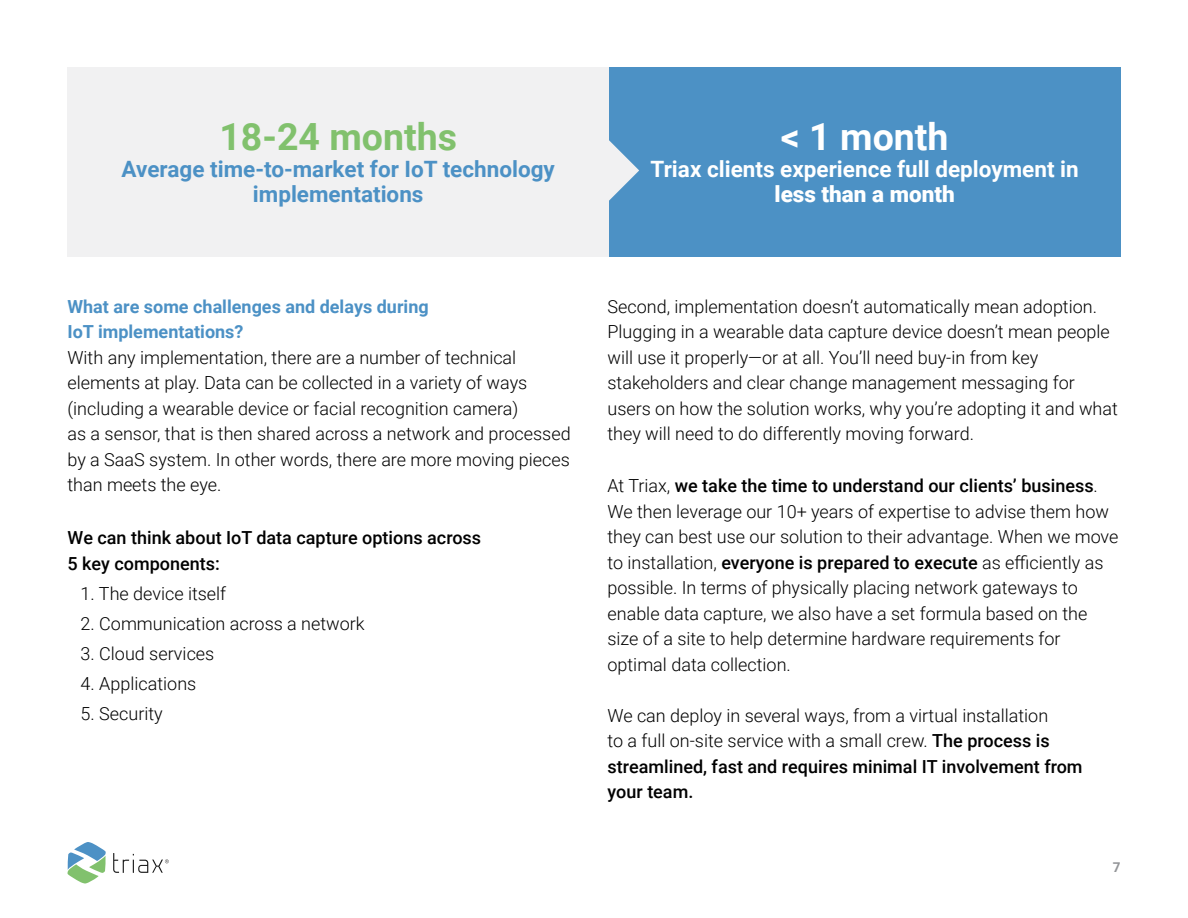
<style>
.page{position:relative;width:1188px;height:918px;background:#fff}
.page>*{position:absolute;margin:0;border:0;box-sizing:border-box;transform-origin:0 0}
.Body_Copy{font:700 37.5px "Roboto";color:#81c16d}
.Body_Copy-2{font:700 37.5px "Roboto";color:#fff}
.Body_Copy-3{font:700 22.5px/25.5px "Roboto";color:#4c91c5;text-align:center}
.Body_Copy-4{font:700 22.5px/25.5px "Roboto";color:#fff;text-align:center}
.Body_Copy-5{font:300 18px/25.5px "Roboto";color:#000}
.Body_Copy-6{font:500 18px/25.5px "Roboto";color:#000}
.t1{font:700 13.5px "Roboto";color:#939598}
.s1{font-weight:700;color:#4c91c5}
.s2{font-weight:900}
.s3{font-weight:500}
</style>
<div class="page">
<svg style="left:68px;top:842px;width:38px;height:42px"></svg>
<svg style="left:113px;top:853px;width:56px;height:20px"></svg>
<div style="left:68px;top:68px;width:541px;height:189px;background:#f1f1f2"></div>
<div style="left:609px;top:68px;width:511px;height:189px;background:#4c91c5"></div>
<svg style="left:609px;top:140px;width:30px;height:61px"></svg>
<p class="Body_Copy" style="left:219px;top:111px;width:239px">18-24 months</p>
<p class="Body_Copy-3" style="left:121px;top:155px;width:435px">Average time-to-market for IoT technology implementations</p>
<p class="Body_Copy-5" style="left:68px;top:293px;width:505px"><span class="s1">What are some challenges and delays during<br>IoT implementations?<br></span>With any implementation, there are a number of technical elements at play. Data can be collected in a variety of ways (including a wearable device or facial recognition camera)<br>as a sensor, that is then shared across a network and processed by a SaaS system. In other words, there are more moving pieces than meets the eye.</p>
<p class="Body_Copy-6" style="left:68px;top:525px;width:415px">We can think about IoT data capture options across<br>5 key components:</p>
<p class="Body_Copy-5" style="left:81px;top:580px;width:147px">1. The device itself</p>
<p class="Body_Copy-5" style="left:81px;top:610px;width:286px">2. Communication across a network</p>
<p class="Body_Copy-5" style="left:81px;top:640px;width:135px">3. Cloud services</p>
<p class="Body_Copy-5" style="left:81px;top:670px;width:117px">4. Applications</p>
<p class="Body_Copy-5" style="left:81px;top:700px;width:84px">5. Security</p>
<p class="Body_Copy-2" style="left:781px;top:111px;width:169px">&lt; 1 month</p>
<p class="Body_Copy-4" style="left:651px;top:155px;width:430px">Triax clients experience full deployment in <span class="s2">less than a month</span></p>
<p class="Body_Copy-5" style="left:608px;top:293px;width:512px">Second, implementation doesn’t automatically mean adoption.<br>Plugging in a wearable data capture device doesn’t mean people will use it properly—or at all. You’ll need buy-in from key stakeholders and clear change management messaging for users on how the solution works, why you’re adopting it and what they will need to do differently moving forward.</p>
<p class="Body_Copy-5" style="left:608px;top:472px;width:513px">At Triax, <span class="s3">we take the time to understand our clients’ business</span>.<br>We then leverage our 10+ years of expertise to advise them how they can best use our solution to their advantage. When we move to installation, <span class="s3">everyone is prepared to execute</span> as efficiently as possible. In terms of physically placing network gateways to enable data capture, we also have a set formula based on the size of a site to help determine hardware requirements for optimal data collection.</p>
<p class="Body_Copy-5" style="left:608px;top:702px;width:477px">We can deploy in several ways, from a virtual installation<br>to a full on-site service with a small crew. <span class="s3">The process is streamlined, fast and requires minimal IT involvement from your team.</span></p>
<p class="t1" style="left:1113px;top:858px;width:9px">7</p>
</div>
